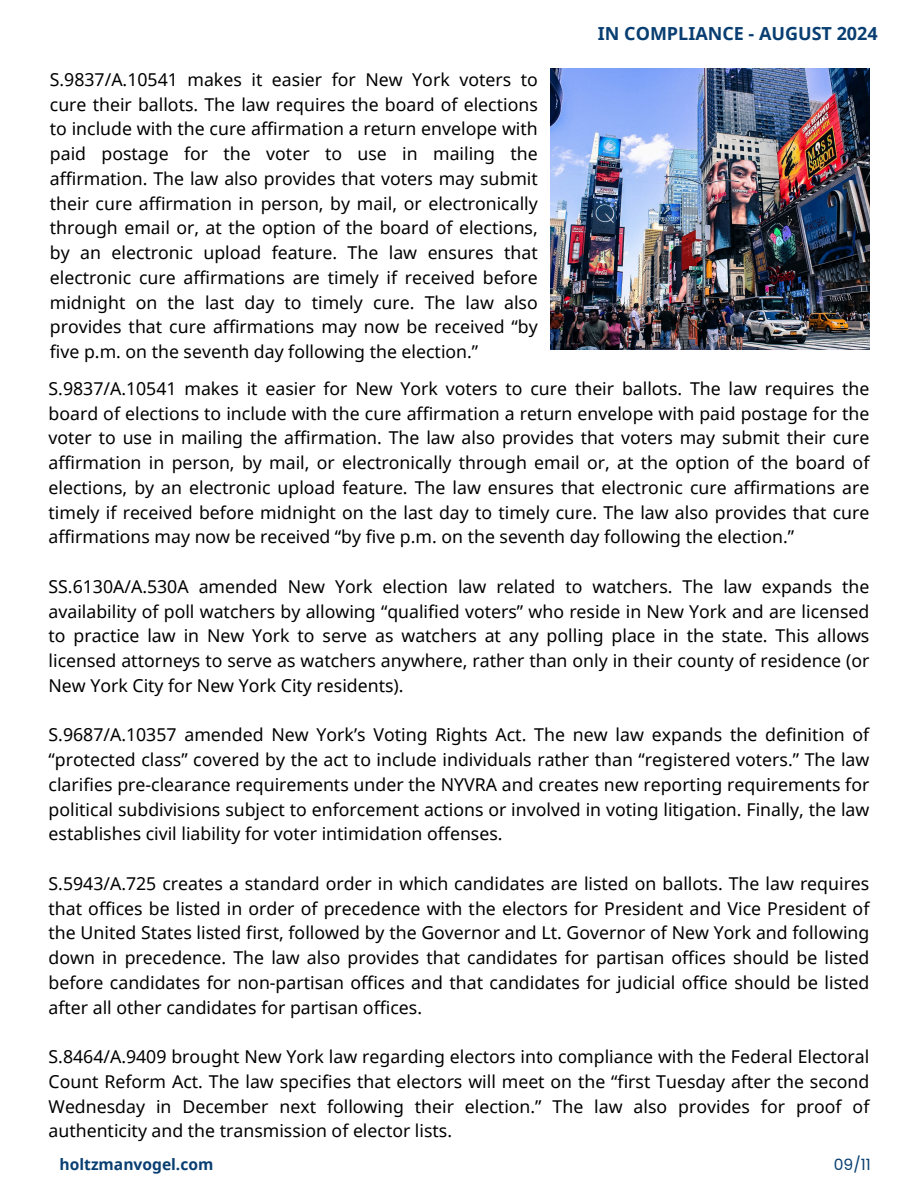
<style>
.page{position:relative;width:918px;height:1188px;background:#fff}
.page>*{position:absolute;margin:0;border:0;box-sizing:border-box;transform-origin:0 0}
.t1{font:700 18px "Noto Sans";color:#083e71}
.t2{font:17.7px/24.8px "Noto Sans";color:#000;text-align:justify}
.t3{font:700 15.6px "Noto Sans";color:#083e71}
.t4{font:15.45px "Poppins";color:#083e71}
</style>
<div class="page">
<img style="left:551px;top:69px;width:318px;height:281px">
<p class="t2" style="left:50px;top:67px;width:489px">S.9837/A.10541 makes it easier for New York voters to cure their ballots. The law requires the board of elections to include with the cure affirmation a return envelope with paid postage for the voter to use in mailing the affirmation. The law also provides that voters may submit their cure affirmation in person, by mail, or electronically through email or, at the option of the board of elections, by an electronic upload feature. The law ensures that electronic cure affirmations are timely if received before midnight on the last day to timely cure. The law also provides that cure affirmations may now be received “by five p.m. on the seventh day following the election.”</p>
<h3 class="t1" style="left:598px;top:21px;width:281px">IN COMPLIANCE - AUGUST 2024</h3>
<p class="t2" style="left:49px;top:376px;width:822px">S.9837/A.10541 makes it easier for New York voters to cure their ballots. The law requires the board of elections to include with the cure affirmation a return envelope with paid postage for the voter to use in mailing the affirmation. The law also provides that voters may submit their cure affirmation in person, by mail, or electronically through email or, at the option of the board of elections, by an electronic upload feature. The law ensures that electronic cure affirmations are timely if received before midnight on the last day to timely cure. The law also provides that cure affirmations may now be received “by five p.m. on the seventh day following the election.”</p>
<h2 class="t2" style="left:49px;top:574px;width:822px">SS.6130A/A.530A amended New York election law related to watchers. The law expands the availability of poll watchers by allowing “qualified voters” who reside in New York and are licensed to practice law in New York to serve as watchers at any polling place in the state. This allows licensed attorneys to serve as watchers anywhere, rather than only in their county of residence (or New York City for New York City residents).</h2>
<h2 class="t2" style="left:49px;top:722px;width:822px">S.9687/A.10357 amended New York’s Voting Rights Act. The new law expands the definition of “protected class” covered by the act to include individuals rather than “registered voters.” The law clarifies pre-clearance requirements under the NYVRA and creates new reporting requirements for political subdivisions subject to enforcement actions or involved in voting litigation. Finally, the law establishes civil liability for voter intimidation offenses.</h2>
<h2 class="t2" style="left:49px;top:871px;width:822px">S.5943/A.725 creates a standard order in which candidates are listed on ballots. The law requires that offices be listed in order of precedence with the electors for President and Vice President of the United States listed first, followed by the Governor and Lt. Governor of New York and following down in precedence. The law also provides that candidates for partisan offices should be listed before candidates for non-partisan offices and that candidates for judicial office should be listed after all other candidates for partisan offices.</h2>
<h2 class="t2" style="left:49px;top:1044px;width:822px">S.8464/A.9409 brought New York law regarding electors into compliance with the Federal Electoral Count Reform Act. The law specifies that electors will meet on the “first Tuesday after the second Wednesday in December next following their election.” The law also provides for proof of authenticity and the transmission of elector lists.</h2>
<h2 class="t3" style="left:60px;top:1154px;width:155px">holtzmanvogel.com</h2>
<h1 class="t4" style="left:834px;top:1153px;width:38px">09/11</h1>
</div>
